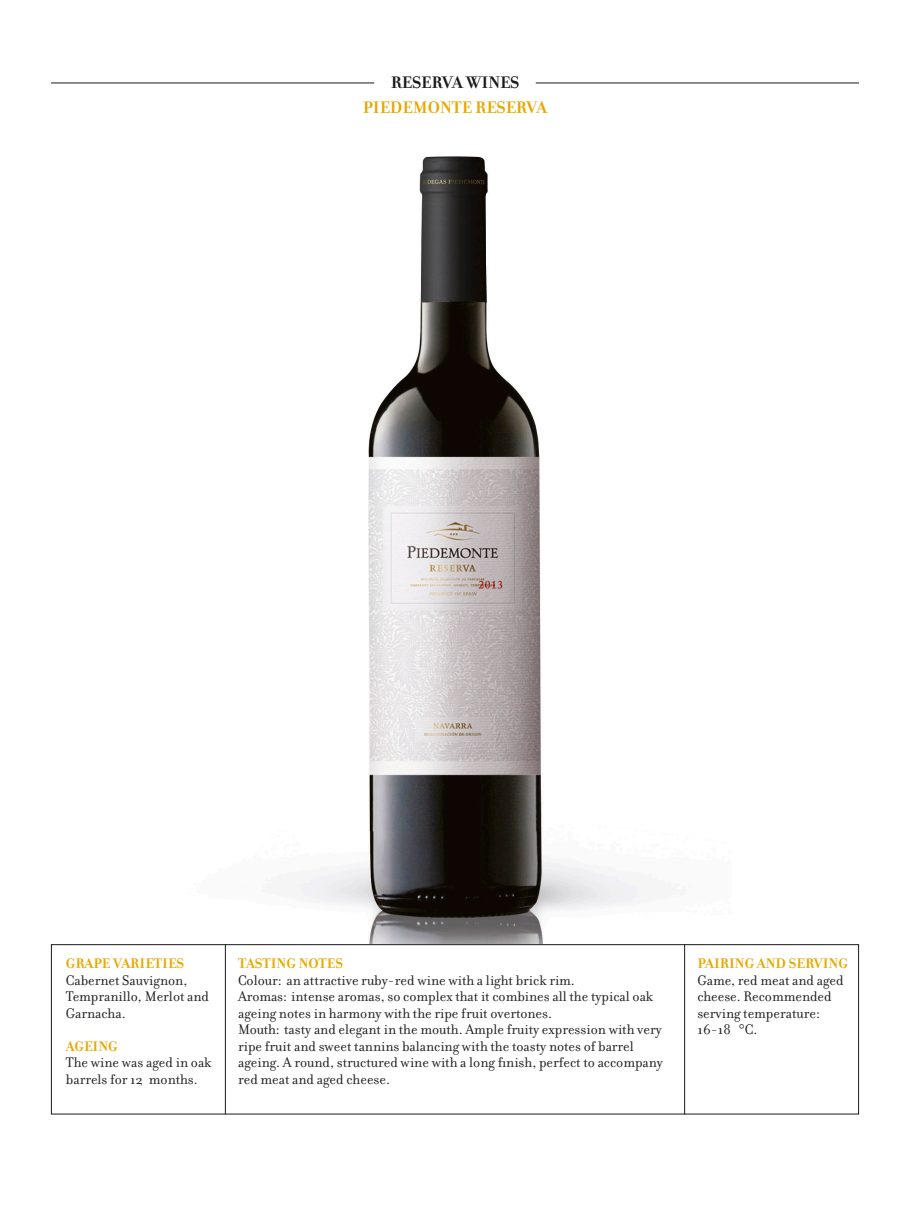
<style>
.page{position:relative;width:910px;height:1208px;background:#fff}
.page>*{position:absolute;margin:0;border:0;box-sizing:border-box;transform-origin:0 0}
.t1{font:700 18px "Filosofia OT";color:#e7a800}
.t2{font:700 18px "Filosofia OT";color:#1b1b1a}
.t3{font:15px/16.5px "Filosofia OT";color:#1b1b1a}
.t4{font:700 15px "Filosofia OT";color:#e7a800}
</style>
<div class="page">
<img style="left:299px;top:156px;width:342px;height:788px">
<hr style="left:51px;top:83px;width:323px;height:1px;background:#1b1b1a">
<hr style="left:536px;top:83px;width:323px;height:1px;background:#1b1b1a">
<div style="left:51px;top:944px;width:808px;height:170px;border:1px solid #1b1b1a"></div>
<hr style="left:225px;top:944px;width:1px;height:170px;background:#1b1b1a">
<hr style="left:684px;top:944px;width:1px;height:170px;background:#1b1b1a">
<p class="t2" style="left:391px;top:71px;width:130px">RESERVA WINES</p>
<p class="t1" style="left:363px;top:97px;width:186px">PIEDEMONTE RESERVA</p>
<p class="t4" style="left:66px;top:954px;width:120px">GRAPE VARIETIES</p>
<p class="t3" style="left:66px;top:971px;width:145px">Cabernet Sauvignon,<br>Tempranillo, Merlot and<br>Garnacha.</p>
<p class="t4" style="left:66px;top:1036px;width:53px">AGEING</p>
<p class="t3" style="left:66px;top:1054px;width:147px">The wine was aged in oak barrels for 12 months.</p>
<p class="t4" style="left:238px;top:954px;width:106px">TASTING NOTES</p>
<p class="t3" style="left:238px;top:971px;width:426px">Colour: an attractive ruby-red wine with a light brick rim.<br>Aromas: intense aromas, so complex that it combines all the typical oak ageing notes in harmony with the ripe fruit overtones.<br>Mouth: tasty and elegant in the mouth. Ample fruity expression with very ripe fruit and sweet tannins balancing with the toasty notes of barrel ageing. A round, structured wine with a long finish, perfect to accompany red meat and aged cheese.</p>
<p class="t4" style="left:697px;top:954px;width:152px">PAIRING AND SERVING</p>
<p class="t3" style="left:697px;top:971px;width:148px">Game, red meat and aged cheese. Recommended serving temperature:<br>16-18 °C.</p>
</div>
